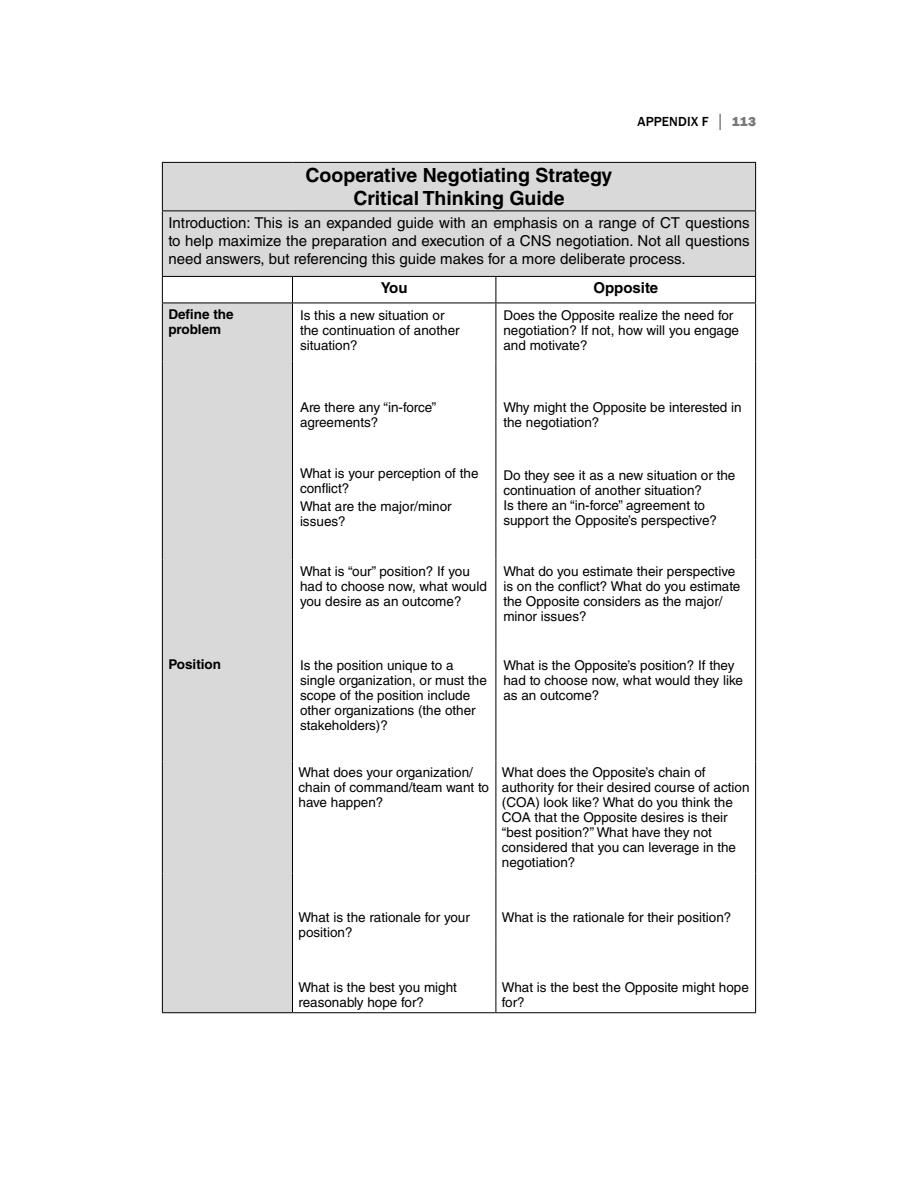
<style>
.page{position:relative;width:918px;height:1188px;background:#fff}
.page>*{position:absolute;margin:0;border:0;box-sizing:border-box;transform-origin:0 0}
.Table_Head{font:700 19.5px/22.5px "Helvetica LT Std";color:#000;text-align:center}
.Table_Head-2{font:15px/18px "Helvetica LT Std";color:#000;text-align:justify}
.Table_Head-3{font:700 15px "Helvetica LT Std";color:#000}
.Table_Text{font:13.5px/15px "Helvetica LT Std";color:#000}
.Table_Text-2{font:700 13.5px/15px "Helvetica LT Std";color:#000}
.t1{font:500 13.5px "Franklin Gothic";letter-spacing:.01em;color:#000}
.s1{color:#636466}
.s2{font-weight:800;color:#77787b}
</style>
<div class="page">
<svg style="left:163px;top:163px;width:592px;height:849px"></svg>
<hr style="left:162px;top:162px;width:130px;height:1px;background:#000">
<hr style="left:162px;top:163px;width:1px;height:48px;background:#000">
<hr style="left:292px;top:162px;width:204px;height:1px;background:#000">
<hr style="left:496px;top:162px;width:260px;height:1px;background:#000">
<hr style="left:755px;top:163px;width:1px;height:48px;background:#000">
<hr style="left:162px;top:211px;width:130px;height:1px;background:#000">
<hr style="left:162px;top:211px;width:1px;height:65px;background:#000">
<hr style="left:292px;top:211px;width:204px;height:1px;background:#000">
<hr style="left:496px;top:211px;width:260px;height:1px;background:#000">
<hr style="left:755px;top:211px;width:1px;height:65px;background:#000">
<hr style="left:162px;top:276px;width:130px;height:1px;background:#000">
<svg style="left:162px;top:277px;width:1px;height:26px"></svg>
<hr style="left:292px;top:276px;width:204px;height:1px;background:#000">
<svg style="left:292px;top:277px;width:1px;height:26px"></svg>
<hr style="left:496px;top:276px;width:260px;height:1px;background:#000">
<svg style="left:496px;top:277px;width:1px;height:26px"></svg>
<svg style="left:755px;top:277px;width:1px;height:26px"></svg>
<hr style="left:496px;top:873px;width:1px;height:70px;background:#000">
<hr style="left:755px;top:873px;width:1px;height:70px;background:#000">
<hr style="left:496px;top:943px;width:1px;height:69px;background:#000">
<hr style="left:755px;top:943px;width:1px;height:69px;background:#000">
<hr style="left:292px;top:303px;width:204px;height:1px;background:#000">
<hr style="left:496px;top:303px;width:260px;height:1px;background:#000">
<hr style="left:496px;top:303px;width:1px;height:58px;background:#000">
<hr style="left:755px;top:303px;width:1px;height:58px;background:#000">
<hr style="left:496px;top:361px;width:1px;height:73px;background:#000">
<hr style="left:755px;top:361px;width:1px;height:73px;background:#000">
<hr style="left:496px;top:434px;width:1px;height:125px;background:#000">
<hr style="left:755px;top:434px;width:1px;height:125px;background:#000">
<hr style="left:496px;top:559px;width:1px;height:94px;background:#000">
<hr style="left:755px;top:559px;width:1px;height:94px;background:#000">
<hr style="left:162px;top:303px;width:1px;height:58px;background:#000">
<hr style="left:162px;top:361px;width:1px;height:73px;background:#000">
<hr style="left:162px;top:434px;width:1px;height:125px;background:#000">
<hr style="left:162px;top:559px;width:1px;height:94px;background:#000">
<hr style="left:162px;top:653px;width:1px;height:109px;background:#000">
<hr style="left:162px;top:762px;width:1px;height:111px;background:#000">
<hr style="left:162px;top:873px;width:1px;height:70px;background:#000">
<hr style="left:162px;top:943px;width:1px;height:69px;background:#000">
<hr style="left:162px;top:303px;width:130px;height:1px;background:#000">
<hr style="left:292px;top:303px;width:1px;height:58px;background:#000">
<hr style="left:292px;top:361px;width:1px;height:73px;background:#000">
<hr style="left:292px;top:434px;width:1px;height:125px;background:#000">
<hr style="left:292px;top:559px;width:1px;height:94px;background:#000">
<hr style="left:292px;top:873px;width:1px;height:70px;background:#000">
<hr style="left:292px;top:943px;width:1px;height:69px;background:#000">
<hr style="left:496px;top:653px;width:1px;height:109px;background:#000">
<hr style="left:496px;top:762px;width:1px;height:111px;background:#000">
<hr style="left:292px;top:762px;width:1px;height:111px;background:#000">
<hr style="left:755px;top:762px;width:1px;height:111px;background:#000">
<hr style="left:292px;top:653px;width:1px;height:109px;background:#000">
<hr style="left:755px;top:653px;width:1px;height:109px;background:#000">
<hr style="left:162px;top:1012px;width:130px;height:1px;background:#000">
<hr style="left:292px;top:1012px;width:204px;height:1px;background:#000">
<hr style="left:496px;top:1012px;width:260px;height:1px;background:#000">
<p class="t1" style="left:637px;top:114px;width:120px">APPENDIX F <span class="s1">│</span> <span class="s2">113</span></p>
<p class="Table_Head" style="left:306px;top:164px;width:308px">Cooperative Negotiating Strategy<br>Critical Thinking Guide</p>
<p class="Table_Head-2" style="left:168px;top:213px;width:583px">Introduction: This is an expanded guide with an emphasis on a range of CT questions to help maximize the preparation and execution of a CNS negotiation. Not all questions need answers, but referencing this guide makes for a more deliberate process.</p>
<p class="Table_Head-3" style="left:381px;top:279px;width:28px">You</p>
<p class="Table_Head-3" style="left:593px;top:279px;width:66px">Opposite</p>
<p class="Table_Text-2" style="left:168px;top:306px;width:67px">Define the problem</p>
<p class="Table_Text" style="left:300px;top:308px;width:161px">Is this a new situation or the continuation of another situation?</p>
<p class="Table_Text" style="left:503px;top:308px;width:237px">Does the Opposite realize the need for negotiation? If not, how will you engage and motivate?</p>
<p class="Table_Text" style="left:300px;top:399px;width:138px">Are there any “in-force” agreements?</p>
<p class="Table_Text" style="left:503px;top:399px;width:240px">Why might the Opposite be interested in the negotiation?</p>
<p class="Table_Text" style="left:300px;top:466px;width:180px">What is your perception of the conflict?</p>
<p class="Table_Text" style="left:300px;top:499px;width:153px">What are the major/minor issues?</p>
<p class="Table_Text" style="left:503px;top:468px;width:234px">Do they see it as a new situation or the continuation of another situation?</p>
<p class="Table_Text" style="left:503px;top:498px;width:215px">Is there an “in-force” agreement to support the Opposite’s perspective?</p>
<p class="Table_Text" style="left:300px;top:564px;width:188px">What is “our” position? If you had to choose now, what would you desire as an outcome?</p>
<p class="Table_Text" style="left:503px;top:564px;width:239px">What do you estimate their perspective is on the conflict? What do you estimate the Opposite considers as the major/ minor issues?</p>
<p class="Table_Text-2" style="left:168px;top:656px;width:54px">Position</p>
<p class="Table_Text" style="left:300px;top:658px;width:188px">Is the position unique to a single organization, or must the scope of the position include other organizations (the other stakeholders)?</p>
<p class="Table_Text" style="left:503px;top:658px;width:241px">What is the Opposite’s position? If they had to choose now, what would they like as an outcome?</p>
<p class="Table_Text" style="left:298px;top:765px;width:192px">What does your organization/ chain of command/team want to have happen?</p>
<p class="Table_Text" style="left:502px;top:765px;width:249px">What does the Opposite’s chain of authority for their desired course of action (COA) look like? What do you think the COA that the Opposite desires is their “best position?” What have they not considered that you can leverage in the negotiation?</p>
<p class="Table_Text" style="left:298px;top:910px;width:173px">What is the rationale for your position?</p>
<p class="Table_Text" style="left:502px;top:910px;width:231px">What is the rationale for their position?</p>
<p class="Table_Text" style="left:298px;top:979px;width:160px">What is the best you might reasonably hope for?</p>
<p class="Table_Text" style="left:502px;top:979px;width:249px">What is the best the Opposite might hope for?</p>
</div>
